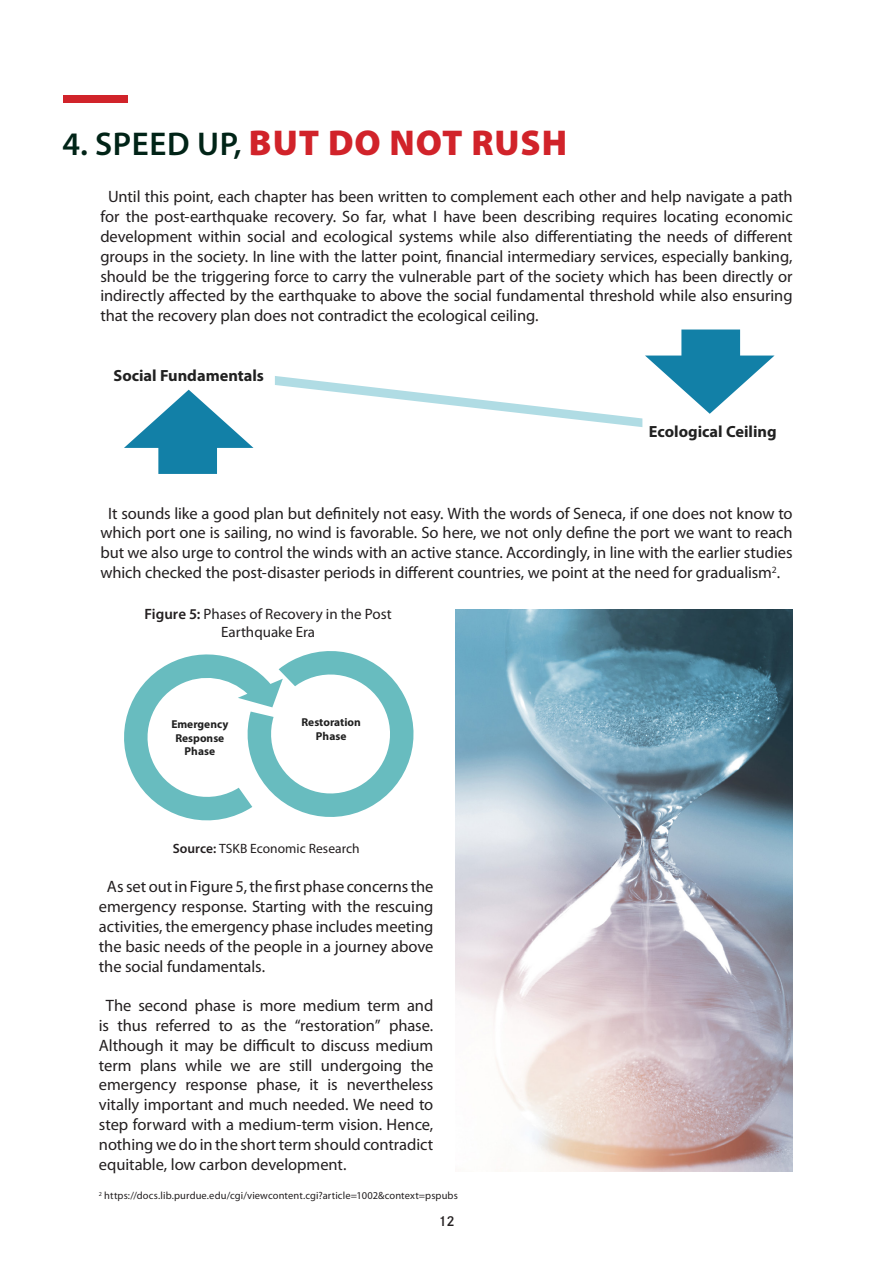
<style>
.page{position:relative;width:893px;height:1263px;background:#fff}
.page>*{position:absolute;margin:0;border:0;box-sizing:border-box;transform-origin:0 0}
.t1{font:900 36px "Myriad Pro";letter-spacing:.03em;color:#d1232a}
.t2{font:16.5px/19.8px "Myriad Pro";letter-spacing:-.005em;color:#231f20;text-align:justify}
.t3{font:700 16.2px "Myriad Pro";color:#212121}
.t4{font:15px/18px "Myriad Pro";color:#231f20;text-align:center}
.t5{font:600 15px "Corporate S Pro";color:#231f20}
.t6{font:13.5px "Myriad Pro";letter-spacing:.005em;color:#231f20}
.t7{font:700 11.4px/13.8px "Myriad Pro";color:#212121;text-align:center}
.t8{font:10.5px "Myriad Pro";letter-spacing:.01em;color:#231f20}
.s1{font-weight:600;font-size:33px;color:#012417}
.s2{color:#fff}
.s3{font-weight:600}
</style>
<div class="page">
<div style="left:63px;top:96px;width:65px;height:7px;background:#d1232a"></div>
<svg style="left:124px;top:390px;width:129px;height:84px"></svg>
<svg style="left:275px;top:329px;width:499px;height:98px"></svg>
<img style="left:456px;top:609px;width:337px;height:562px">
<svg style="left:124px;top:651px;width:290px;height:170px"></svg>
<p class="t1" style="left:62px;top:122px;width:506px"><span class="s1">4. SPEED UP,</span> BUT DO NOT RUSH</p>
<p class="t2" style="left:100px;top:187px;width:694px"><span class="s2">a</span>Until this point, each chapter has been written to complement each other and help navigate a path for the post-earthquake recovery. So far, what I have been describing requires locating economic development within social and ecological systems while also differentiating the needs of different groups in the society. In line with the latter point, financial intermediary services, especially banking, should be the triggering force to carry the vulnerable part of the society which has been directly or indirectly affected by the earthquake to above the social fundamental threshold while also ensuring that the recovery plan does not contradict the ecological ceiling.</p>
<p class="t3" style="left:113px;top:366px;width:152px">Social Fundamentals</p>
<p class="t3" style="left:649px;top:423px;width:129px">Ecological Ceiling</p>
<p class="t2" style="left:100px;top:503px;width:694px"><span class="s2">a</span>It sounds like a good plan but definitely not easy. With the words of Seneca, if one does not know to which port one is sailing, no wind is favorable. So here, we not only define the port we want to reach but we also urge to control the winds with an active stance. Accordingly, in line with the earlier studies which checked the post-disaster periods in different countries, we point at the need for gradualism<sup>2</sup>.</p>
<p class="t4" style="left:144px;top:605px;width:249px"><span class="s3">Figure 5:</span> Phases of Recovery in the Post<br>Earthquake Era</p>
<p class="t7" style="left:171px;top:717px;width:59px">Emergency<br>Response<br>Phase</p>
<p class="t7" style="left:301px;top:715px;width:61px">Restoration<br>Phase</p>
<p class="t6" style="left:173px;top:841px;width:188px"><span class="s3">Source:</span> TSKB Economic Research</p>
<p class="t2" style="left:99px;top:877px;width:336px"><span class="s2">a</span>As set out in Figure 5, the first phase concerns the emergency response. Starting with the rescuing activities, the emergency phase includes meeting the basic needs of the people in a journey above the social fundamentals.</p>
<p class="t2" style="left:99px;top:996px;width:336px"><span class="s2">a</span>The second phase is more medium term and is thus referred to as the “restoration” phase.<br>Although it may be difficult to discuss medium term plans while we are still undergoing the emergency response phase, it is nevertheless vitally important and much needed. We need to step forward with a medium-term vision. Hence, nothing we do in the short term should contradict equitable, low carbon development.</p>
<p class="t8" style="left:99px;top:1190px;width:360px"><sup>2</sup> https://docs.lib.purdue.edu/cgi/viewcontent.cgi?article=1002&amp;context=pspubs</p>
<p class="t5" style="left:438px;top:1210px;width:18px">12</p>
</div>
